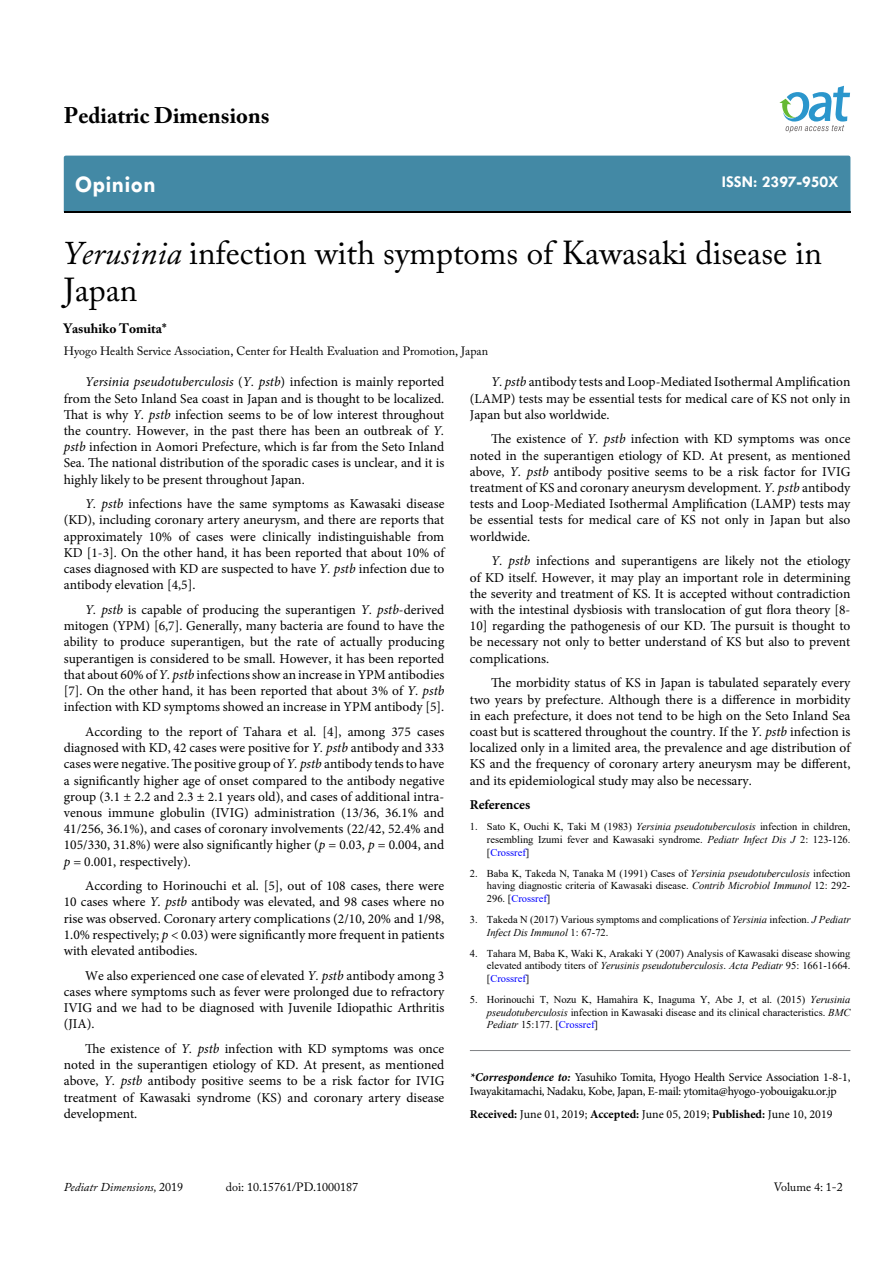
<style>
.page{position:relative;width:893px;height:1263px;background:#fff}
.page>*{position:absolute;margin:0;border:0;box-sizing:border-box;transform-origin:0 0}
.t1{font:33px/37.5px "Adobe Caslon Pro";color:#000}
.t2{font:700 24px "Tw Cen";color:#fff}
.t3{font:700 22.5px "Adobe Caslon Pro";color:#000}
.t4{font:700 16.5px "Tw Cen";color:#fff}
.t5{font:13.5px/16.2px "Minion Pro";color:#000;text-align:justify}
.t6{font:700 13.5px "Adobe Caslon Pro";color:#000}
.t7{font:700 13.5px "Minion Pro";letter-spacing:-.005em;color:#000}
.t8{font:12px/14.4px "Minion Pro";letter-spacing:-.02em;color:#000}
.t9{font:12px "Adobe Caslon Pro";color:#000}
.t10{font:12px "Minion Pro";color:#000}
.t11{font:italic 12px "Adobe Caslon Pro";color:#000}
.t12{font:10.5px/12.6px "Times New Roman";color:#000;text-align:justify}
.s1{font-style:italic}
.s2{color:#00f}
.s3{font-weight:700;font-style:italic}
.s4{font-weight:700}
.s5{font-style:normal}
</style>
<div class="page">
<div style="left:64px;top:156px;width:786px;height:56px;background:#4389a5"></div>
<svg style="left:779px;top:86px;width:71px;height:47px"></svg>
<hr style="left:470px;top:1050px;width:380px;height:1px;background:#808285">
<h3 class="t3" style="left:64px;top:102px;width:207px">Pediatric Dimensions</h3>
<h2 class="t2" style="left:75px;top:170px;width:83px">Opinion</h2>
<p class="t4" style="left:722px;top:172px;width:119px">ISSN: 2397-950X</p>
<h1 class="t1" style="left:64px;top:233px;width:760px"><span class="s1">Yerusinia</span> infection with symptoms of Kawasaki disease in<br>Japan</h1>
<p class="t6" style="left:64px;top:320px;width:104px">Yasuhiko Tomita*</p>
<p class="t9" style="left:64px;top:344px;width:426px">Hyogo Health Service Association, Center for Health Evaluation and Promotion, Japan</p>
<p class="t5" style="left:64px;top:374px;width:382px;text-indent:21px"><span class="s1">Yersinia pseudotuberculosis</span> (<span class="s1">Y. pstb</span>) infection is mainly reported from the Seto Inland Sea coast in Japan and is thought to be localized.<br>That is why <span class="s1">Y. pstb</span> infection seems to be of low interest throughout the country. However, in the past there has been an outbreak of <span class="s1">Y. pstb</span> infection in Aomori Prefecture, which is far from the Seto Inland Sea. The national distribution of the sporadic cases is unclear, and it is highly likely to be present throughout Japan.</p>
<p class="t5" style="left:64px;top:496px;width:382px;text-indent:21px"><span class="s1">Y. pstb</span> infections have the same symptoms as Kawasaki disease (KD), including coronary artery aneurysm, and there are reports that approximately 10% of cases were clinically indistinguishable from KD [1-3]. On the other hand, it has been reported that about 10% of cases diagnosed with KD are suspected to have <span class="s1">Y. pstb</span> infection due to antibody elevation [4,5].</p>
<p class="t5" style="left:64px;top:602px;width:382px;text-indent:21px"><span class="s1">Y. pstb</span> is capable of producing the superantigen <span class="s1">Y. pstb</span>-derived mitogen (YPM) [6,7]. Generally, many bacteria are found to have the ability to produce superantigen, but the rate of actually producing superantigen is considered to be small. However, it has been reported that about 60% of <span class="s1">Y. pstb</span> infections show an increase in YPM antibodies [7]. On the other hand, it has been reported that about 3% of <span class="s1">Y. pstb </span>infection with KD symptoms showed an increase in YPM antibody [5].</p>
<p class="t5" style="left:64px;top:723px;width:382px;text-indent:21px">According to the report of Tahara et al. [4], among 375 cases diagnosed with KD, 42 cases were positive for <span class="s1">Y. pstb</span> antibody and 333 cases were negative. The positive group of <span class="s1">Y. pstb</span> antibody tends to have a significantly higher age of onset compared to the antibody negative group (3.1 ± 2.2 and 2.3 ± 2.1 years old), and cases of additional intra&shy;venous immune globulin (IVIG) administration (13/36, 36.1% and 41/256, 36.1%), and cases of coronary involvements (22/42, 52.4% and 105/330, 31.8%) were also significantly higher (<span class="s1">p</span> = 0.03, <span class="s1">p</span> = 0.004, and <span class="s1">p</span> = 0.001, respectively).</p>
<p class="t5" style="left:64px;top:878px;width:382px;text-indent:21px">According to Horinouchi et al. [5], out of 108 cases, there were 10 cases where <span class="s1">Y. pstb</span> antibody was elevated, and 98 cases where no rise was observed. Coronary artery complications (2/10, 20% and 1/98, 1.0% respectively; <span class="s1">p</span> &lt; 0.03) were significantly more frequent in patients with elevated antibodies.</p>
<p class="t5" style="left:64px;top:967px;width:382px;text-indent:21px">We also experienced one case of elevated <span class="s1">Y. pstb</span> antibody among 3 cases where symptoms such as fever were prolonged due to refractory IVIG and we had to be diagnosed with Juvenile Idiopathic Arthritis (JIA).</p>
<p class="t5" style="left:64px;top:1041px;width:382px;text-indent:21px">The existence of <span class="s1">Y. pstb</span> infection with KD symptoms was once noted in the superantigen etiology of KD. At present, as mentioned above, <span class="s1">Y. pstb</span> antibody positive seems to be a risk factor for IVIG treatment of Kawasaki syndrome (KS) and coronary artery disease development.</p>
<p class="t5" style="left:470px;top:374px;width:382px;text-indent:21px"><span class="s1">Y. pstb</span> antibody tests and Loop-Mediated Isothermal Amplification (LAMP) tests may be essential tests for medical care of KS not only in Japan but also worldwide.</p>
<p class="t5" style="left:470px;top:431px;width:382px;text-indent:21px">The existence of <span class="s1">Y. pstb</span> infection with KD symptoms was once noted in the superantigen etiology of KD. At present, as mentioned above, <span class="s1">Y. pstb</span> antibody positive seems to be a risk factor for IVIG treatment of KS and coronary aneurysm development. <span class="s1">Y. pstb</span> antibody tests and Loop-Mediated Isothermal Amplification (LAMP) tests may be essential tests for medical care of KS not only in Japan but also worldwide.</p>
<p class="t5" style="left:470px;top:553px;width:382px;text-indent:21px"><span class="s1">Y. pstb</span> infections and superantigens are likely not the etiology of KD itself. However, it may play an important role in determining the severity and treatment of KS. It is accepted without contradiction with the intestinal dysbiosis with translocation of gut flora theory [8- 10] regarding the pathogenesis of our KD. The pursuit is thought to be necessary not only to better understand of KS but also to prevent complications.</p>
<p class="t5" style="left:470px;top:675px;width:382px;text-indent:21px">The morbidity status of KS in Japan is tabulated separately every two years by prefecture. Although there is a difference in morbidity in each prefecture, it does not tend to be high on the Seto Inland Sea coast but is scattered throughout the country. If the <span class="s1">Y. pstb</span> infection is localized only in a limited area, the prevalence and age distribution of KS and the frequency of coronary artery aneurysm may be different, and its epidemiological study may also be necessary.</p>
<p class="t7" style="left:470px;top:795px;width:62px">References</p>
<p class="t12" style="left:487px;top:820px;width:365px;text-indent:-17px">1. Sato K, Ouchi K, Taki M (1983) <span class="s1">Yersinia pseudotuberculosis</span> infection in children, resembling Izumi fever and Kawasaki syndrome. <span class="s1">Pediatr Infect Dis J</span> 2: 123-126. [<span class="s2">Crossref</span>]</p>
<p class="t12" style="left:487px;top:866px;width:365px;text-indent:-17px">2. Baba K, Takeda N, Tanaka M (1991) Cases of <span class="s1">Yersinia pseudotuberculosis</span> infection having diagnostic criteria of Kawasaki disease. <span class="s1">Contrib Microbiol Immunol</span> 12: 292- 296. [<span class="s2">Crossref</span>]</p>
<p class="t12" style="left:487px;top:913px;width:365px;text-indent:-17px">3. Takeda N (2017) Various symptoms and complications of <span class="s1">Yersinia</span> infection. <span class="s1">J Pediatr<br>Infect Dis Immunol</span> 1: 67-72.</p>
<p class="t12" style="left:487px;top:946px;width:365px;text-indent:-17px">4. Tahara M, Baba K, Waki K, Arakaki Y (2007) Analysis of Kawasaki disease showing elevated antibody titers of <span class="s1">Yerusinis pseudotuberculosis</span>. <span class="s1">Acta Pediatr</span> 95: 1661-1664. [<span class="s2">Crossref</span>]</p>
<p class="t12" style="left:487px;top:993px;width:365px;text-indent:-17px">5. Horinouchi T, Nozu K, Hamahira K, Inaguma Y, Abe J, et al. (2015) <span class="s1">Yerusinia pseudotuberculosis</span> infection in Kawasaki disease and its clinical characteristics. <span class="s1">BMC Pediatr</span> 15:177. [<span class="s2">Crossref</span>]</p>
<p class="t8" style="left:470px;top:1069px;width:382px"><span class="s3">*Correspondence to:</span> Yasuhiko Tomita, Hyogo Health Service Association 1-8-1,<br>Iwayakitamachi, Nadaku, Kobe, Japan, E-mail: ytomita@hyogo-yobouigaku.or.jp</p>
<p class="t10" style="left:470px;top:1106px;width:364px"><span class="s4">Received:</span> June 01, 2019; <span class="s4">Accepted:</span> June 05, 2019; <span class="s4">Published:</span> June 10, 2019</p>
<p class="t11" style="left:64px;top:1180px;width:121px">Pediatr Dimensions, <span class="s5">2019</span></p>
<p class="t9" style="left:226px;top:1180px;width:134px">doi: 10.15761/PD.1000187</p>
<p class="t9" style="left:774px;top:1180px;width:71px">Volume 4: 1-2</p>
</div>
